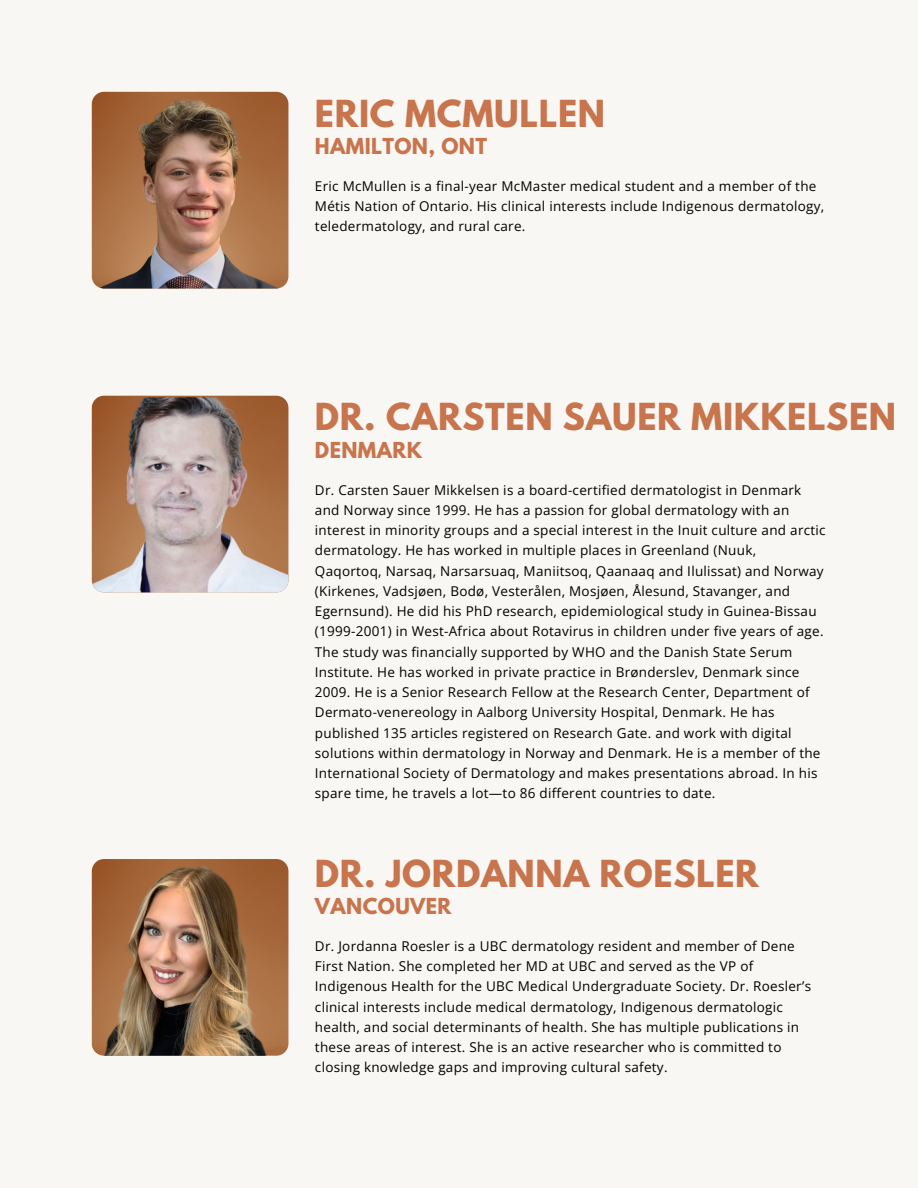
<style>
.page{position:relative;width:918px;height:1188px;background:#f8f7f4}
.page>*{position:absolute;margin:0;border:0;box-sizing:border-box;transform-origin:0 0}
.t1{font:700 33px "League Spartan";letter-spacing:.02em;color:#c8744c}
.t2{font:700 19.5px "League Spartan";letter-spacing:.02em;color:#c8744c}
.t3{font:13.5px/20.2px "Open Sans";letter-spacing:.02em;color:#000}
</style>
<div class="page">
<img style="left:92px;top:92px;width:196px;height:196px;border-radius:12px">
<img style="left:92px;top:396px;width:196px;height:196px;border-radius:12px">
<img style="left:92px;top:859px;width:196px;height:197px;border-radius:12px">
<p class="t1" style="left:315px;top:97px;width:292px">ERIC MCMULLEN</p>
<p class="t2" style="left:315px;top:137px;width:174px">HAMILTON, ONT</p>
<p class="t3" style="left:315px;top:175px;width:511px">Eric McMullen is a final-year McMaster medical student and a member of the<br>Métis Nation of Ontario. His clinical interests include Indigenous dermatology, teledermatology, and rural care.</p>
<p class="t1" style="left:315px;top:401px;width:583px">DR. CARSTEN SAUER MIKKELSEN</p>
<p class="t2" style="left:315px;top:441px;width:109px">DENMARK</p>
<p class="t3" style="left:315px;top:479px;width:512px">Dr. Carsten Sauer Mikkelsen is a board-certified dermatologist in Denmark and Norway since 1999. He has a passion for global dermatology with an interest in minority groups and a special interest in the Inuit culture and arctic dermatology. He has worked in multiple places in Greenland (Nuuk, Qaqortoq, Narsaq, Narsarsuaq, Maniitsoq, Qaanaaq and Ilulissat) and Norway (Kirkenes, Vadsjøen, Bodø, Vesterålen, Mosjøen, Ålesund, Stavanger, and Egernsund). He did his PhD research, epidemiological study in Guinea-Bissau (1999-2001) in West-Africa about Rotavirus in children under five years of age.<br>The study was financially supported by WHO and the Danish State Serum Institute. He has worked in private practice in Brønderslev, Denmark since 2009. He is a Senior Research Fellow at the Research Center, Department of Dermato-venereology in Aalborg University Hospital, Denmark. He has published 135 articles registered on Research Gate. and work with digital solutions within dermatology in Norway and Denmark. He is a member of the International Society of Dermatology and makes presentations abroad. In his spare time, he travels a lot—to 86 different countries to date.</p>
<p class="t1" style="left:315px;top:857px;width:445px">DR. JORDANNA ROESLER</p>
<p class="t2" style="left:315px;top:897px;width:138px">VANCOUVER</p>
<p class="t3" style="left:315px;top:936px;width:498px">Dr. Jordanna Roesler is a UBC dermatology resident and member of Dene First Nation. She completed her MD at UBC and served as the VP of Indigenous Health for the UBC Medical Undergraduate Society. Dr. Roesler’s clinical interests include medical dermatology, Indigenous dermatologic health, and social determinants of health. She has multiple publications in these areas of interest. She is an active researcher who is committed to closing knowledge gaps and improving cultural safety.</p>
</div>
